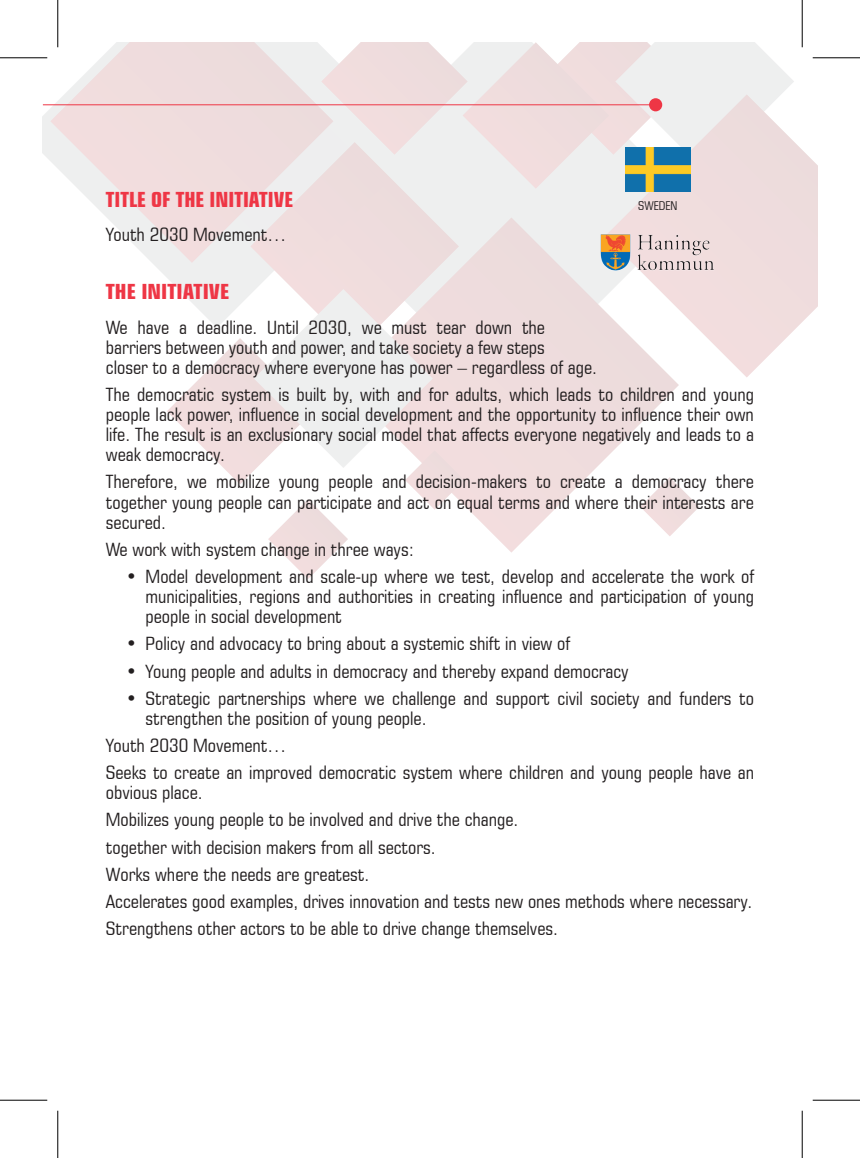
<style>
.page{position:relative;width:860px;height:1158px;background:#fff}
.page>*{position:absolute;margin:0;border:0;box-sizing:border-box;transform-origin:0 0}
.t1{font:700 condensed 21px "Square 721 BT";color:#ee3645}
.t2{font:700 condensed 21px "Square 721 BT";color:#ee3645;scale:1.05 1}
.t3{font:condensed 18.38px/20.1px "Square 721 BT";color:#231f20;scale:1.05 1}
.t4{font:condensed 12.25px "Square 721 BT";color:#231f20}
</style>
<div class="page">
<svg style="left:43px;top:57px;width:207px;height:232px"></svg>
<svg style="left:459px;top:273px;width:220px;height:279px"></svg>
<svg style="left:640px;top:477px;width:59px;height:59px"></svg>
<svg style="left:250px;top:273px;width:209px;height:16px;background:#f1e3e3"></svg>
<svg style="left:167px;top:289px;width:297px;height:290px"></svg>
<svg style="left:206px;top:43px;width:588px;height:230px;background:#eee5e5"></svg>
<svg style="left:50px;top:43px;width:283px;height:220px;background:#f1e4e4"></svg>
<svg style="left:605px;top:94px;width:212px;height:283px"></svg>
<hr style="left:43px;top:104px;width:613px;height:1px;background:#ee3645">
<div style="left:649px;top:98px;width:13px;height:13px;background:#ee3645;border-radius:50%"></div>
<img style="left:625px;top:147px;width:65px;height:45px">
<img style="left:600px;top:234px;width:116px;height:37px">
<hr style="left:0;top:57px;width:47px;height:2px;background:#fff">
<hr style="left:57px;top:0;width:2px;height:47px;background:#fff">
<hr style="left:0;top:57px;width:47px;height:1px;background:#000">
<hr style="left:812px;top:57px;width:48px;height:1px;background:#000">
<hr style="left:0;top:1099px;width:47px;height:1px;background:#000">
<hr style="left:812px;top:1099px;width:48px;height:1px;background:#000">
<hr style="left:57px;top:0;width:1px;height:47px;background:#000">
<hr style="left:57px;top:1110px;width:1px;height:47px;background:#000">
<hr style="left:802px;top:0;width:1px;height:47px;background:#000">
<hr style="left:802px;top:1110px;width:1px;height:47px;background:#000">
<p class="t1" style="left:106px;top:186px;width:189px">TITLE OF THE INITIATIVE</p>
<p class="t4" style="left:638px;top:198px;width:41px">SWEDEN</p>
<p class="t3" style="left:106px;top:224px;width:173px">Youth 2030 Movement…</p>
<p class="t2" style="left:106px;top:279px;width:119px">THE INITIATIVE</p>
<p class="t3" style="left:106px;top:317px;width:469px">We have a deadline. Until 2030, we must tear down the barriers between youth and power, and take society a few steps<br>closer to a democracy where everyone has power – regardless of age.</p>
<p class="t3" style="left:106px;top:384px;width:619px;text-align:justify">The democratic system is built by, with and for adults, which leads to children and young people lack power, influence in social development and the opportunity to influence their own life. The result is an exclusionary social model that affects everyone negatively and leads to a weak democracy.</p>
<p class="t3" style="left:106px;top:471px;width:618px;text-align:justify">Therefore, we mobilize young people and decision-makers to create a democracy there together young people can participate and act on equal terms and where their interests are secured.</p>
<p class="t3" style="left:106px;top:539px;width:295px">We work with system change in three ways:</p>
<p class="t3" style="left:146px;top:566px;width:581px;text-align:justify;text-indent:-20px">• Model development and scale-up where we test, develop and accelerate the work of municipalities, regions and authorities in creating influence and participation of young people in social development</p>
<p class="t3" style="left:126px;top:633px;width:424px">• Policy and advocacy to bring about a systemic shift in view of</p>
<p class="t3" style="left:126px;top:660px;width:480px">• Young people and adults in democracy and thereby expand democracy</p>
<p class="t3" style="left:146px;top:688px;width:581px;text-indent:-20px">• Strategic partnerships where we challenge and support civil society and funders to strengthen the position of young people.</p>
<p class="t3" style="left:106px;top:731px;width:619px;line-height:27.1px">Youth 2030 Movement…<br>Seeks to create an improved democratic system where children and young people have an</p>
<p class="t3" style="left:106px;top:779px;width:617px;line-height:27.1px">obvious place.<br>Mobilizes young people to be involved and drive the change.<br>together with decision makers from all sectors.<br>Works where the needs are greatest.<br>Accelerates good examples, drives innovation and tests new ones methods where necessary.<br>Strengthens other actors to be able to drive change themselves.</p>
</div>
